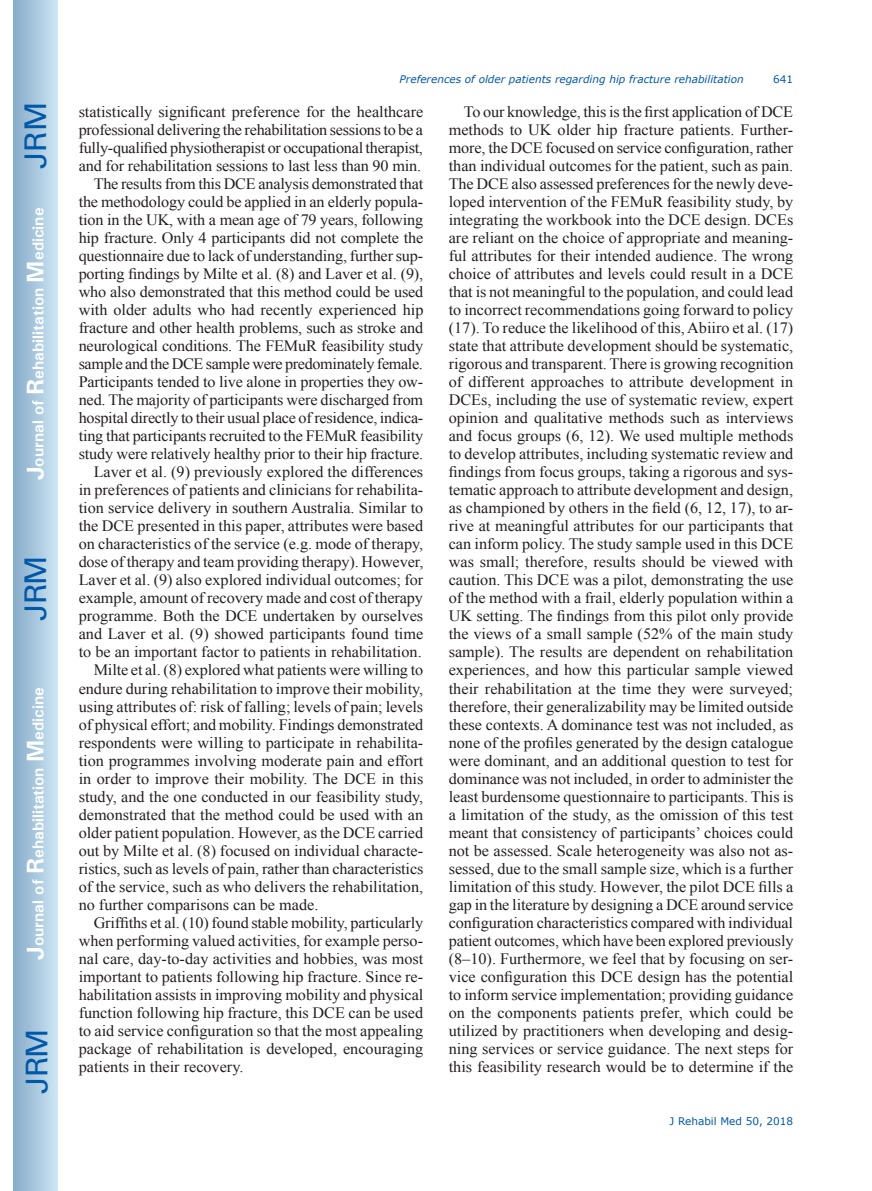
<style>
.page{position:relative;width:872px;height:1191px;background:#fff}
.page>*{position:absolute;margin:0;border:0;box-sizing:border-box;transform-origin:0 0}
.t1{font:30px "Univers";letter-spacing:-.03em;color:#0157a8}
.t2{font:15.75px/18px "Times New Roman";color:#231f20;text-align:justify}
.t3{font:15.75px "Times New Roman";letter-spacing:-.02em;color:#231f20}
.t4{font:700 15.75px "Univers";color:#fff}
.t5{font:italic 10.5px "Verdana";color:#0157a8}
.t6{font:10.5px "Verdana";color:#0157a8}
.s1{font-size:24px}
</style>
<div class="page">
<div style="left:14px;top:0;width:43px;height:1191px;background:linear-gradient(to right,#88acca,#cbe5f2)"></div>
<h1 class="t1" style="left:18px;top:169px;width:68px;rotate:-90deg">JRM</h1>
<p class="t4" style="left:28px;top:480px;width:274px;rotate:-90deg"><span class="s1">J</span>ournal of <span class="s1">R</span>ehabilitation <span class="s1">M</span>edicine</p>
<h1 class="t1" style="left:18px;top:620px;width:67px;rotate:-90deg">JRM</h1>
<p class="t4" style="left:28px;top:959px;width:274px;rotate:-90deg"><span class="s1">J</span>ournal of <span class="s1">R</span>ehabilitation <span class="s1">M</span>edicine</p>
<h1 class="t1" style="left:19px;top:1093px;width:67px;rotate:-90deg">JRM</h1>
<p class="t5" style="left:399px;top:72px;width:346px">Preferences of older patients regarding hip fracture rehabilitation</p>
<p class="t6" style="left:773px;top:72px;width:22px">641</p>
<p class="t2" style="left:79px;top:103px;width:346px">statistically significant preference for the healthcare</p>
<p class="t3" style="left:79px;top:119px;width:346px">professional delivering the rehabilitation sessions to be a</p>
<p class="t3" style="left:79px;top:137px;width:346px">fully-qualified physiotherapist or occupational therapist,</p>
<p class="t2" style="left:79px;top:157px;width:344px">and for rehabilitation sessions to last less than 90 min.</p>
<p class="t2" style="left:94px;top:175px;width:331px">The results from this DCE analysis demonstrated that</p>
<p class="t2" style="left:79px;top:193px;width:346px">the methodology could be applied in an elderly popula-</p>
<p class="t2" style="left:79px;top:211px;width:346px">tion in the UK, with a mean age of 79 years, following</p>
<p class="t2" style="left:79px;top:229px;width:346px">hip fracture. Only 4 participants did not complete the</p>
<p class="t2" style="left:79px;top:247px;width:346px">questionnaire due to lack of understanding, further sup-</p>
<p class="t2" style="left:79px;top:265px;width:346px">porting findings by Milte et al. (8) and Laver et al. (9),</p>
<p class="t2" style="left:79px;top:283px;width:346px">who also demonstrated that this method could be used</p>
<p class="t2" style="left:79px;top:301px;width:346px">with older adults who had recently experienced hip</p>
<p class="t2" style="left:79px;top:319px;width:346px">fracture and other health problems, such as stroke and</p>
<p class="t2" style="left:79px;top:337px;width:346px">neurological conditions. The FEMuR feasibility study</p>
<p class="t3" style="left:79px;top:353px;width:346px">sample and the DCE sample were predominately female.</p>
<p class="t2" style="left:79px;top:373px;width:346px">Participants tended to live alone in properties they ow-</p>
<p class="t2" style="left:79px;top:391px;width:346px">ned. The majority of participants were discharged from</p>
<p class="t2" style="left:79px;top:409px;width:346px">hospital directly to their usual place of residence, indica-</p>
<p class="t2" style="left:79px;top:427px;width:346px">ting that participants recruited to the FEMuR feasibility</p>
<p class="t2" style="left:79px;top:445px;width:346px">study were relatively healthy prior to their hip fracture.</p>
<p class="t2" style="left:94px;top:463px;width:331px">Laver et al. (9) previously explored the differences</p>
<p class="t2" style="left:79px;top:481px;width:346px">in preferences of patients and clinicians for rehabilita-</p>
<p class="t2" style="left:79px;top:499px;width:346px">tion service delivery in southern Australia. Similar to</p>
<p class="t2" style="left:79px;top:517px;width:346px">the DCE presented in this paper, attributes were based</p>
<p class="t2" style="left:79px;top:535px;width:346px">on characteristics of the service (e.g. mode of therapy,</p>
<p class="t2" style="left:79px;top:553px;width:346px">dose of therapy and team providing therapy). However,</p>
<p class="t2" style="left:79px;top:571px;width:346px">Laver et al. (9) also explored individual outcomes; for</p>
<p class="t2" style="left:79px;top:589px;width:346px">example, amount of recovery made and cost of therapy</p>
<p class="t2" style="left:79px;top:607px;width:346px">programme. Both the DCE undertaken by ourselves</p>
<p class="t2" style="left:79px;top:625px;width:346px">and Laver et al. (9) showed participants found time</p>
<p class="t2" style="left:79px;top:643px;width:344px">to be an important factor to patients in rehabilitation.</p>
<p class="t2" style="left:94px;top:661px;width:331px">Milte et al. (8) explored what patients were willing to</p>
<p class="t2" style="left:79px;top:679px;width:346px">endure during rehabilitation to improve their mobility,</p>
<p class="t2" style="left:79px;top:697px;width:346px">using attributes of: risk of falling; levels of pain; levels</p>
<p class="t2" style="left:79px;top:715px;width:346px">of physical effort; and mobility. Findings demonstrated</p>
<p class="t2" style="left:79px;top:733px;width:346px">respondents were willing to participate in rehabilita-</p>
<p class="t2" style="left:79px;top:751px;width:346px">tion programmes involving moderate pain and effort</p>
<p class="t2" style="left:79px;top:769px;width:346px">in order to improve their mobility. The DCE in this</p>
<p class="t2" style="left:79px;top:787px;width:346px">study, and the one conducted in our feasibility study,</p>
<p class="t2" style="left:79px;top:805px;width:346px">demonstrated that the method could be used with an</p>
<p class="t2" style="left:79px;top:823px;width:346px">older patient population. However, as the DCE carried</p>
<p class="t2" style="left:79px;top:841px;width:346px">out by Milte et al. (8) focused on individual characte-</p>
<p class="t2" style="left:79px;top:859px;width:346px">ristics, such as levels of pain, rather than characteristics</p>
<p class="t2" style="left:79px;top:877px;width:346px">of the service, such as who delivers the rehabilitation,</p>
<p class="t2" style="left:79px;top:895px;width:241px">no further comparisons can be made.</p>
<p class="t2" style="left:94px;top:913px;width:331px">Griffiths et al. (10) found stable mobility, particularly</p>
<p class="t2" style="left:79px;top:931px;width:346px">when performing valued activities, for example perso-</p>
<p class="t2" style="left:79px;top:949px;width:346px">nal care, day-to-day activities and hobbies, was most</p>
<p class="t2" style="left:79px;top:967px;width:346px">important to patients following hip fracture. Since re-</p>
<p class="t2" style="left:79px;top:985px;width:346px">habilitation assists in improving mobility and physical</p>
<p class="t2" style="left:79px;top:1003px;width:346px">function following hip fracture, this DCE can be used</p>
<p class="t2" style="left:79px;top:1021px;width:346px">to aid service configuration so that the most appealing</p>
<p class="t2" style="left:79px;top:1039px;width:346px">package of rehabilitation is developed, encouraging</p>
<p class="t2" style="left:79px;top:1057px;width:166px">patients in their recovery.</p>
<p class="t2" style="left:449px;top:103px;width:346px;text-indent:15px">To our knowledge, this is the first application of DCE methods to UK older hip fracture patients. Further&shy;more, the DCE focused on service configuration, rather than individual outcomes for the patient, such as pain.<br>The DCE also assessed preferences for the newly deve&shy;loped intervention of the FEMuR feasibility study, by integrating the workbook into the DCE design. DCEs are reliant on the choice of appropriate and meaning&shy;ful attributes for their intended audience. The wrong choice of attributes and levels could result in a DCE that is not meaningful to the population, and could lead to incorrect recommendations going forward to policy (17). To reduce the likelihood of this, Abiiro et al. (17) state that attribute development should be systematic, rigorous and transparent. There is growing recognition of different approaches to attribute development in DCEs, including the use of systematic review, expert opinion and qualitative methods such as interviews and focus groups (6, 12). We used multiple methods to develop attributes, including systematic review and findings from focus groups, taking a rigorous and sys&shy;tematic approach to attribute development and design, as championed by others in the field (6, 12, 17), to ar&shy;rive at meaningful attributes for our participants that can inform policy. The study sample used in this DCE was small; therefore, results should be viewed with caution. This DCE was a pilot, demonstrating the use of the method with a frail, elderly population within a UK setting. The findings from this pilot only provide the views of a small sample (52% of the main study sample). The results are dependent on rehabilitation experiences, and how this particular sample viewed their rehabilitation at the time they were surveyed; therefore, their generalizability may be limited outside these contexts. A dominance test was not included, as none of the profiles generated by the design catalogue were dominant, and an additional question to test for dominance was not included, in order to administer the least burdensome questionnaire to participants. This is a limitation of the study, as the omission of this test meant that consistency of participants’ choices could not be assessed. Scale heterogeneity was also not as&shy;sessed, due to the small sample size, which is a further limitation of this study. However, the pilot DCE fills a gap in the literature by designing a DCE around service configuration characteristics compared with individual patient outcomes, which have been explored previously (8–10). Furthermore, we feel that by focusing on ser&shy;vice configuration this DCE design has the potential to inform service implementation; providing guidance on the components patients prefer, which could be utilized by practitioners when developing and desig&shy;ning services or service guidance. The next steps for this feasibility research would be to determine if the</p>
<p class="t6" style="left:669px;top:1114px;width:125px">J Rehabil Med 50, 2018</p>
</div>
